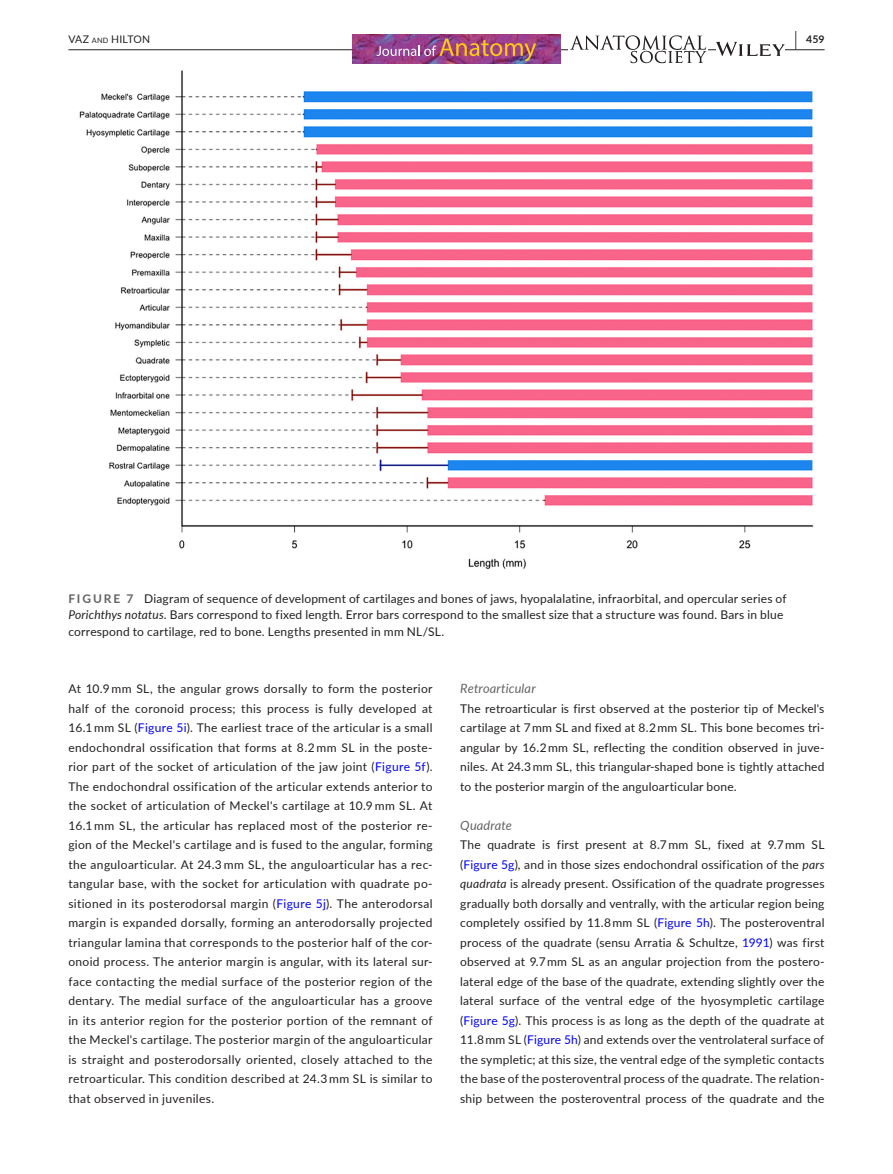
<style>
.page{position:relative;width:893px;height:1174px;background:#fff}
.page>*{position:absolute;margin:0;border:0;box-sizing:border-box;transform-origin:0 0}
.t1{font:italic 12.75px "Lato";letter-spacing:.01em;color:#636366}
.t2{font:12px/19.5px "Lato";letter-spacing:.015em;color:#231f20;text-align:justify}
.t3{font:10.5px "Lato";letter-spacing:.02em;color:#231f20}
.t4{font:700 10.5px "Lato";color:#231f20}
.s1{font-size:7.35px}
.s2{font-size:19.5px}
.s3{font-weight:700;color:#636366}
.s4{font-style:italic}
.s5{color:#00f}
</style>
<div class="page">
<hr style="left:68px;top:49px;width:756px;height:1px;background:#231f20">
<img style="left:352px;top:34px;width:209px;height:30px">
<img style="left:376px;top:39px;width:160px;height:22px">
<img style="left:568px;top:35px;width:140px;height:29px">
<svg style="left:716px;top:42px;width:69px;height:14px"></svg>
<img style="left:79px;top:70px;width:735px;height:499px">
<p class="t3" style="left:68px;top:31px;width:83px">VAZ <span class="s1">and</span> HILTON</p>
<p class="t4" style="left:795px;top:31px;width:31px"><span class="s2">|</span> 459</p>
<p class="t2" style="left:68px;top:589px;width:720px;line-height:16.5px;text-align:left"><span class="s3">FIGURE 7</span> Diagram of sequence of development of cartilages and bones of jaws, hyopalalatine, infraorbital, and opercular series of<br><span class="s4">Porichthys notatus</span>. Bars correspond to fixed length. Error bars correspond to the smallest size that a structure was found. Bars in blue correspond to cartilage, red to bone. Lengths presented in mm NL/SL.</p>
<p class="t2" style="left:68px;top:678px;width:366px">At 10.9 mm SL, the angular grows dorsally to form the posterior half of the coronoid process; this process is fully developed at 16.1 mm SL (<span class="s5">Figure 5i</span>). The earliest trace of the articular is a small endochondral ossification that forms at 8.2 mm SL in the poste&shy;rior part of the socket of articulation of the jaw joint (<span class="s5">Figure 5f</span>).<br>The endochondral ossification of the articular extends anterior to the socket of articulation of Meckel's cartilage at 10.9 mm SL. At 16.1 mm SL, the articular has replaced most of the posterior re&shy;gion of the Meckel's cartilage and is fused to the angular, forming the anguloarticular. At 24.3 mm SL, the anguloarticular has a rec&shy;tangular base, with the socket for articulation with quadrate po&shy;sitioned in its posterodorsal margin (<span class="s5">Figure 5j</span>). The anterodorsal margin is expanded dorsally, forming an anterodorsally projected triangular lamina that corresponds to the posterior half of the cor&shy;onoid process. The anterior margin is angular, with its lateral sur&shy;face contacting the medial surface of the posterior region of the dentary. The medial surface of the anguloarticular has a groove in its anterior region for the posterior portion of the remnant of the Meckel's cartilage. The posterior margin of the anguloarticular is straight and posterodorsally oriented, closely attached to the retroarticular. This condition described at 24.3 mm SL is similar to that observed in juveniles.</p>
<p class="t1" style="left:460px;top:679px;width:77px">Retroarticular</p>
<p class="t2" style="left:460px;top:698px;width:366px">The retroarticular is first observed at the posterior tip of Meckel's cartilage at 7 mm SL and fixed at 8.2 mm SL. This bone becomes tri&shy;angular by 16.2 mm SL, reflecting the condition observed in juve&shy;niles. At 24.3 mm SL, this triangular-shaped bone is tightly attached to the posterior margin of the anguloarticular bone.</p>
<p class="t1" style="left:460px;top:816px;width:53px">Quadrate</p>
<p class="t2" style="left:460px;top:834px;width:366px">The quadrate is first present at 8.7 mm SL, fixed at 9.7 mm SL (<span class="s5">Figure 5g</span>), and in those sizes endochondral ossification of the <span class="s4">pars quadrata</span> is already present. Ossification of the quadrate progresses gradually both dorsally and ventrally, with the articular region being completely ossified by 11.8 mm SL (<span class="s5">Figure 5h</span>). The posteroventral process of the quadrate (sensu Arratia &amp; Schultze, <span class="s5">1991</span>) was first observed at 9.7 mm SL as an angular projection from the postero&shy;lateral edge of the base of the quadrate, extending slightly over the lateral surface of the ventral edge of the hyosympletic cartilage (<span class="s5">Figure 5g</span>). This process is as long as the depth of the quadrate at 11.8 mm SL (<span class="s5">Figure 5h</span>) and extends over the ventrolateral surface of the sympletic; at this size, the ventral edge of the sympletic contacts the base of the posteroventral process of the quadrate. The relation&shy;ship between the posteroventral process of the quadrate and the</p>
</div>
